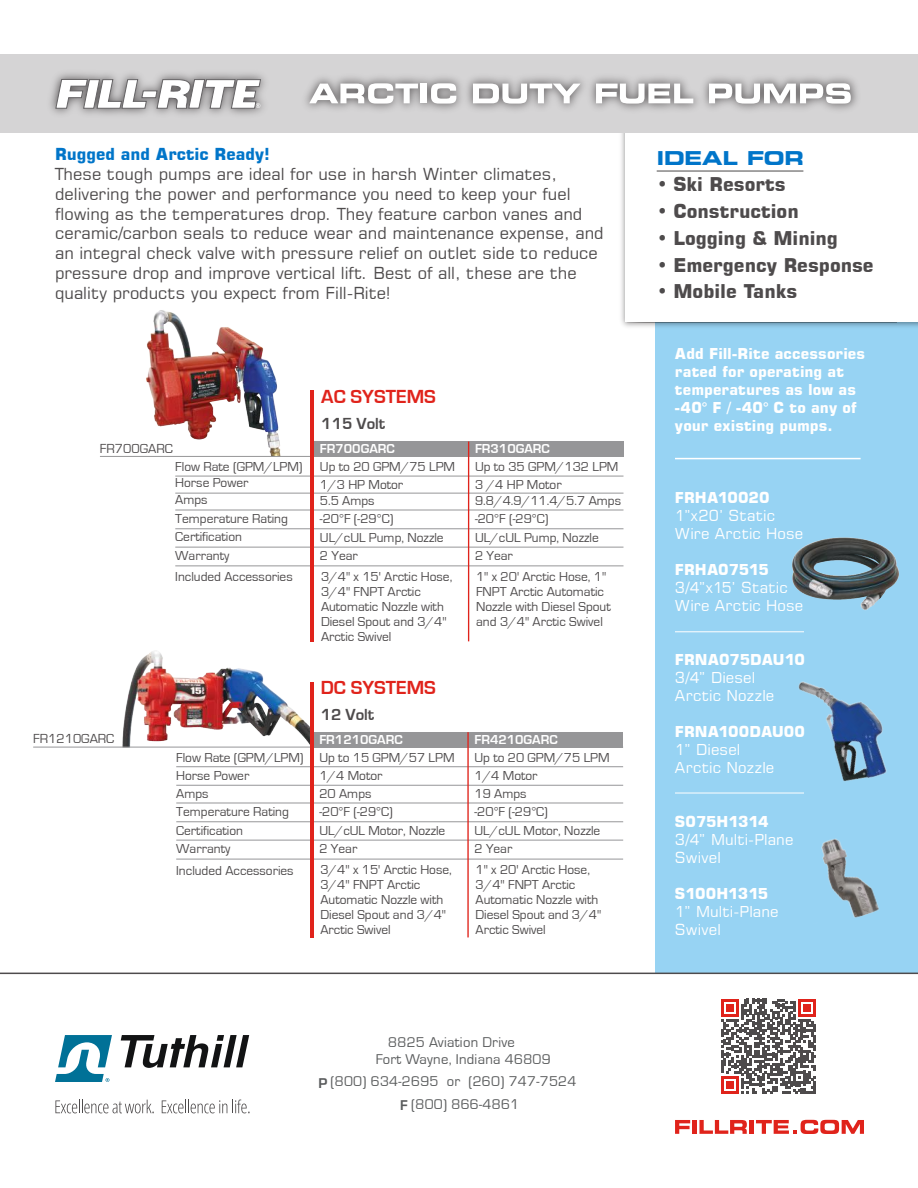
<style>
.page{position:relative;width:918px;height:1188px;background:#fff}
.page>*{position:absolute;margin:0;border:0;box-sizing:border-box;transform-origin:0 0}
.t1{font:700 19.5px "Eurostile";color:#e0231b}
.t2{font:700 18.9px "Square 721 BT";color:#4e4b4c}
.t3{font:700 expanded 18.9px "Square 721 BT";color:#0075c9}
.t4{font:16.5px/19.8px "Square 721 BT";color:#4e4b4c}
.t5{font:700 16.5px "Square 721 BT";color:#0075c9}
.t6{font:700 16.5px "Eurostile";color:#4e4b4c}
.t7{font:700 15px/18px "Square 721 BT";color:#fff}
.t8{font:15px/18px "Square 721 BT";letter-spacing:.005em;color:#fff}
.t9{font:700 15px "Square 721 BT";letter-spacing:-.02em;color:#fff}
.t10{font:14.55px/17.5px "Eurostile";letter-spacing:.02em;color:#595b5c}
.t11{font:13.5px "Eurostile";color:#4e4b4c}
.t12{font:13.35px/15px "Eurostile";color:#4e4b4c}
.t13{font:700 13.35px "Eurostile";color:#fff}
.s1{font-weight:700}
</style>
<div class="page">
<div style="left:656px;top:312px;width:262px;height:661px;background:#97d3f3"></div>
<img style="left:621px;top:133px;width:297px;height:223px">
<div style="left:626px;top:121px;width:292px;height:201px;background:#fff"></div>
<hr style="left:657px;top:171px;width:146px;height:1px;background:#4e4b4c">
<div style="left:0;top:54px;width:918px;height:79px;background:#d5d4d5"></div>
<img style="left:50px;top:73px;width:215px;height:42px">
<svg style="left:55px;top:79px;width:206px;height:30px;background:#c8c7c8"></svg>
<svg style="left:121px;top:1035px;width:128px;height:33px"></svg>
<svg style="left:55px;top:1035px;width:57px;height:47px"></svg>
<svg style="left:55px;top:1100px;width:99px;height:13px"></svg>
<svg style="left:162px;top:1100px;width:88px;height:13px"></svg>
<svg style="left:675px;top:1120px;width:15px;height:14px"></svg>
<hr style="left:692px;top:1120px;width:4px;height:14px;background:#e0231b">
<svg style="left:699px;top:1120px;width:48px;height:14px"></svg>
<hr style="left:750px;top:1120px;width:4px;height:14px;background:#e0231b">
<svg style="left:756px;top:1120px;width:108px;height:14px"></svg>
<hr style="left:0;top:973px;width:918px;height:1px;background:#4e4b4c">
<svg style="left:721px;top:999px;width:95px;height:95px"></svg>
<img style="left:305px;top:77px;width:553px;height:33px">
<svg style="left:309px;top:83px;width:109px;height:21px;background:#d0cfd0"></svg>
<div style="left:421px;top:84px;width:6px;height:19px;background:#fff"></div>
<svg style="left:431px;top:83px;width:25px;height:21px"></svg>
<svg style="left:473px;top:84px;width:108px;height:20px;background:#d2d1d1"></svg>
<svg style="left:596px;top:84px;width:97px;height:20px;background:#d2d2d2"></svg>
<svg style="left:709px;top:83px;width:142px;height:21px;background:#d3d2d2"></svg>
<img style="left:146px;top:310px;width:155px;height:200px">
<div style="left:313px;top:442px;width:311px;height:15px;background:#969698"></div>
<hr style="left:100px;top:456px;width:524px;height:1px;background:#969698">
<hr style="left:175px;top:476px;width:448px;height:1px;background:#969698">
<hr style="left:175px;top:528px;width:448px;height:1px;background:#969698">
<hr style="left:175px;top:566px;width:448px;height:1px;background:#969698">
<hr style="left:175px;top:547px;width:448px;height:1px;background:#969698">
<hr style="left:175px;top:510px;width:448px;height:1px;background:#969698">
<hr style="left:175px;top:493px;width:448px;height:1px;background:#969698">
<hr style="left:468px;top:442px;width:1px;height:199px;background:#e0231b">
<hr style="left:311px;top:390px;width:3px;height:251px;background:#e0231b">
<img style="left:105px;top:600px;width:243px;height:201px">
<div style="left:312px;top:732px;width:311px;height:16px;background:#969698"></div>
<hr style="left:33px;top:747px;width:590px;height:1px;background:#969698">
<hr style="left:176px;top:766px;width:447px;height:1px;background:#969698">
<hr style="left:176px;top:859px;width:447px;height:1px;background:#969698">
<hr style="left:176px;top:821px;width:447px;height:1px;background:#969698">
<hr style="left:176px;top:840px;width:447px;height:1px;background:#969698">
<hr style="left:176px;top:803px;width:447px;height:1px;background:#969698">
<hr style="left:176px;top:785px;width:447px;height:1px;background:#969698">
<img style="left:792px;top:537px;width:107px;height:73px">
<img style="left:759px;top:681px;width:128px;height:112px">
<img style="left:821px;top:838px;width:58px;height:80px">
<hr style="left:675px;top:458px;width:186px;height:1px;background:#fff">
<hr style="left:675px;top:631px;width:129px;height:1px;background:#fff">
<hr style="left:675px;top:793px;width:129px;height:1px;background:#fff">
<hr style="left:467px;top:732px;width:2px;height:205px;background:#e0231b">
<hr style="left:310px;top:682px;width:3px;height:255px;background:#e0231b">
<p class="t5" style="left:55px;top:144px;width:216px">Rugged and Arctic Ready!</p>
<p class="t4" style="left:55px;top:164px;width:550px">These tough pumps are ideal for use in harsh Winter climates, delivering the power and performance you need to keep your fuel flowing as the temperatures drop. They feature carbon vanes and ceramic/carbon seals to reduce wear and maintenance expense, and an integral check valve with pressure relief on outlet side to reduce pressure drop and improve vertical lift. Best of all, these are the quality products you expect from Fill-Rite!</p>
<h1 class="t1" style="left:321px;top:386px;width:116px">AC SYSTEMS</h1>
<p class="t6" style="left:321px;top:415px;width:65px">115 Volt</p>
<p class="t13" style="left:320px;top:442px;width:76px">FR700GARC</p>
<p class="t12" style="left:320px;top:460px;width:137px">Up to 20 GPM/75 LPM</p>
<p class="t12" style="left:320px;top:494px;width:56px">5.5 Amps</p>
<p class="t12" style="left:320px;top:530px;width:125px">UL/cUL Pump, Nozzle</p>
<p class="t11" style="left:100px;top:441px;width:74px">FR700GARC</p>
<p class="t13" style="left:475px;top:442px;width:76px">FR310GARC</p>
<p class="t12" style="left:475px;top:460px;width:145px">Up to 35 GPM/132 LPM</p>
<p class="t12" style="left:475px;top:494px;width:148px">9.8/4.9/11.4/5.7 Amps</p>
<p class="t12" style="left:475px;top:530px;width:125px">UL/cUL Pump, Nozzle</p>
<p class="t12" style="left:175px;top:460px;width:129px">Flow Rate (GPM/LPM)</p>
<p class="t12" style="left:175px;top:493px;width:34px">Amps</p>
<p class="t12" style="left:175px;top:529px;width:68px">Certification</p>
<p class="t12" style="left:175px;top:570px;width:119px">Included Accessories</p>
<p class="t12" style="left:175px;top:476px;width:75px">Horse Power</p>
<p class="t12" style="left:320px;top:477px;width:85px">1/3 HP Motor</p>
<p class="t12" style="left:475px;top:477px;width:88px">3 /4 HP Motor</p>
<p class="t12" style="left:475px;top:512px;width:75px">-20°F (-29°C)</p>
<p class="t12" style="left:175px;top:512px;width:114px">Temperature Rating</p>
<p class="t12" style="left:320px;top:512px;width:75px">-20°F (-29°C)</p>
<p class="t12" style="left:175px;top:549px;width:56px">Warranty</p>
<p class="t12" style="left:320px;top:549px;width:39px">2 Year</p>
<p class="t12" style="left:475px;top:549px;width:39px">2 Year</p>
<p class="t12" style="left:476px;top:570px;width:136px">1" x 20' Arctic Hose, 1"<br>FNPT Arctic Automatic<br>Nozzle with Diesel Spout and 3/4" Arctic Swivel</p>
<p class="t12" style="left:321px;top:570px;width:133px">3/4" x 15' Arctic Hose,<br>3/4" FNPT Arctic<br>Automatic Nozzle with<br>Diesel Spout and 3/4"<br>Arctic Swivel</p>
<p class="t11" style="left:33px;top:732px;width:83px">FR1210GARC</p>
<h1 class="t1" style="left:321px;top:677px;width:117px">DC SYSTEMS</h1>
<p class="t6" style="left:321px;top:705px;width:55px">12 Volt</p>
<p class="t13" style="left:319px;top:732px;width:85px">FR1210GARC</p>
<p class="t12" style="left:319px;top:750px;width:137px">Up to 15 GPM/57 LPM</p>
<p class="t12" style="left:319px;top:786px;width:54px">20 Amps</p>
<p class="t13" style="left:474px;top:732px;width:85px">FR4210GARC</p>
<p class="t12" style="left:474px;top:750px;width:137px">Up to 20 GPM/75 LPM</p>
<p class="t12" style="left:474px;top:786px;width:54px">19 Amps</p>
<p class="t12" style="left:176px;top:750px;width:129px">Flow Rate (GPM/LPM)</p>
<p class="t12" style="left:176px;top:786px;width:34px">Amps</p>
<p class="t12" style="left:176px;top:768px;width:75px">Horse Power</p>
<p class="t12" style="left:319px;top:768px;width:65px">1/4 Motor</p>
<p class="t12" style="left:474px;top:768px;width:65px">1/4 Motor</p>
<p class="t12" style="left:176px;top:805px;width:114px">Temperature Rating</p>
<p class="t12" style="left:319px;top:805px;width:75px">-20°F (-29°C)</p>
<p class="t12" style="left:475px;top:805px;width:75px">-20°F (-29°C)</p>
<p class="t12" style="left:176px;top:823px;width:68px">Certification</p>
<p class="t12" style="left:319px;top:823px;width:127px">UL/cUL Motor, Nozzle</p>
<p class="t12" style="left:475px;top:823px;width:127px">UL/cUL Motor, Nozzle</p>
<p class="t12" style="left:176px;top:842px;width:56px">Warranty</p>
<p class="t12" style="left:319px;top:842px;width:39px">2 Year</p>
<p class="t12" style="left:475px;top:842px;width:39px">2 Year</p>
<p class="t12" style="left:176px;top:863px;width:119px">Included Accessories</p>
<p class="t12" style="left:320px;top:863px;width:133px">3/4" x 15' Arctic Hose,<br>3/4" FNPT Arctic<br>Automatic Nozzle with<br>Diesel Spout and 3/4"<br>Arctic Swivel</p>
<p class="t12" style="left:476px;top:863px;width:127px">1" x 20' Arctic Hose,<br>3/4" FNPT Arctic<br>Automatic Nozzle with<br>Diesel Spout and 3/4"<br>Arctic Swivel</p>
<h2 class="t3" style="left:657px;top:146px;width:149px">IDEAL FOR</h2>
<h2 class="t2" style="left:657px;top:173px;width:130px">• Ski Resorts</h2>
<h2 class="t2" style="left:657px;top:200px;width:144px">• Construction</h2>
<h2 class="t2" style="left:657px;top:227px;width:183px">• Logging &amp; Mining</h2>
<h2 class="t2" style="left:657px;top:253px;width:218px">• Emergency Response</h2>
<h2 class="t2" style="left:657px;top:280px;width:142px">• Mobile Tanks</h2>
<p class="t7" style="left:675px;top:344px;width:192px">Add Fill-Rite accessories rated for operating at temperatures as low as -40° F / -40° C to any of your existing pumps.</p>
<p class="t7" style="left:675px;top:488px;width:96px">FRHA10020</p>
<p class="t8" style="left:675px;top:506px;width:130px">1”x20’ Static<br>Wire Arctic Hose</p>
<p class="t7" style="left:675px;top:560px;width:95px">FRHA07515</p>
<p class="t8" style="left:675px;top:578px;width:130px">3/4”x15’ Static<br>Wire Arctic Hose</p>
<p class="t7" style="left:675px;top:650px;width:131px">FRNA075DAU10</p>
<p class="t8" style="left:675px;top:668px;width:101px">3/4” Diesel<br>Arctic Nozzle</p>
<p class="t7" style="left:675px;top:722px;width:132px">FRNA100DAU00</p>
<p class="t8" style="left:675px;top:740px;width:101px">1” Diesel<br>Arctic Nozzle</p>
<p class="t9" style="left:675px;top:812px;width:95px">S075H1314</p>
<p class="t8" style="left:675px;top:830px;width:120px">3/4” Multi-Plane<br>Swivel</p>
<p class="t9" style="left:675px;top:884px;width:95px">S100H1315</p>
<p class="t8" style="left:675px;top:902px;width:105px">1” Multi-Plane<br>Swivel</p>
<p class="t10" style="left:376px;top:1034px;width:177px;text-indent:12px">8825 Aviation Drive<br>Fort Wayne, Indiana 46809</p>
<p class="t10" style="left:400px;top:1071px;width:178px;line-height:22.4px;text-indent:-82px"><span class="s1">P</span> (800) 634-2695 or (260) 747-7524<br><span class="s1">F</span> (800) 866-4861</p>
</div>
